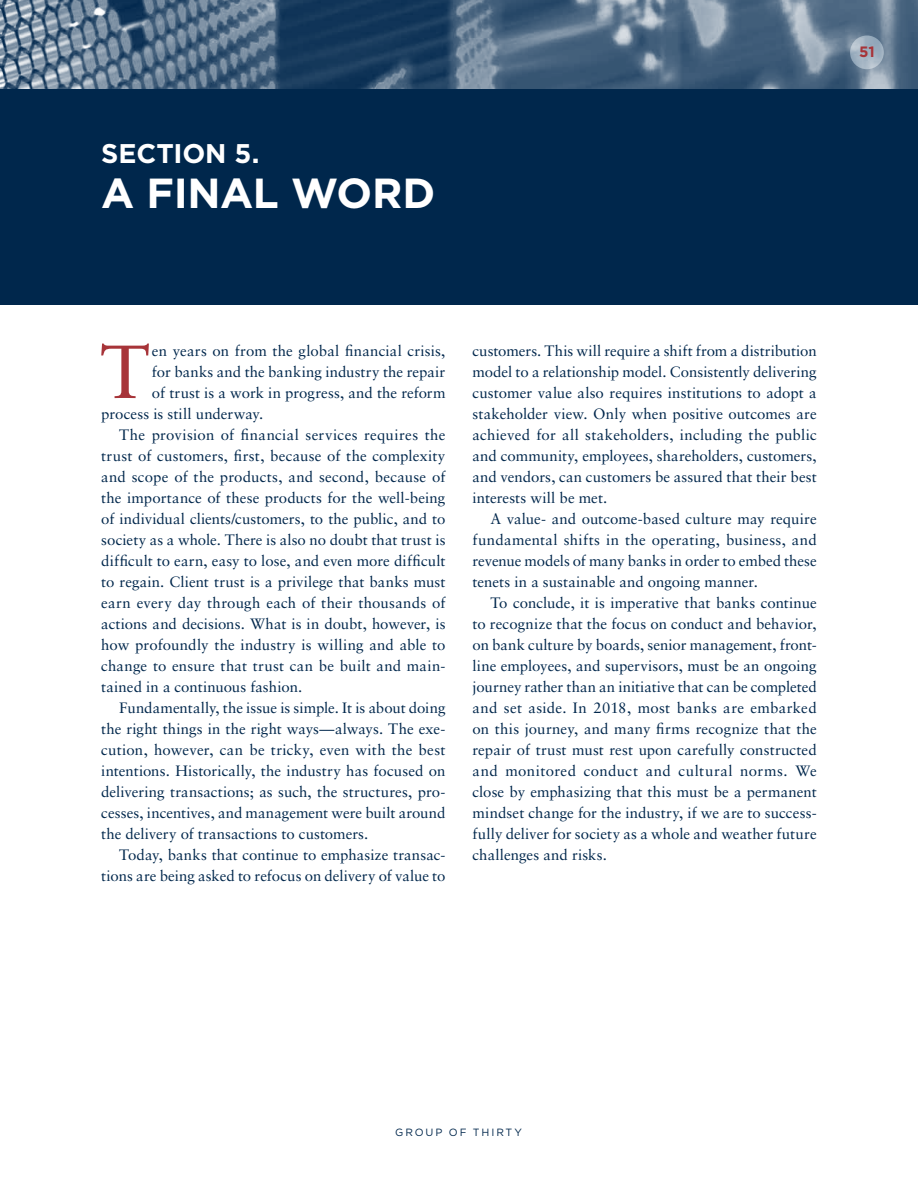
<style>
.page{position:relative;width:918px;height:1188px;background:#fff}
.page>*{position:absolute;margin:0;border:0;box-sizing:border-box;transform-origin:0 0}
.t1{font:75.15px "Sabon";color:#a73439}
.t2{font:700 42px "Gotham";letter-spacing:-.01em;color:#fff}
.t3{font:700 27px "Gotham";letter-spacing:-.005em;color:#fff}
.t4{font:15px/21px "Sabon";letter-spacing:.005em;color:#00274c;text-align:justify}
.t5{font:15px "Sabon";letter-spacing:.025em;color:#00274c}
.t6{font:700 15px "Gotham";color:#a73439}
.t7{font:10.5px "Gotham";letter-spacing:.18em;color:#00274c}
</style>
<div class="page">
<img style="left:0;top:0;width:918px;height:89px">
<div style="left:0;top:89px;width:918px;height:216px;background:#00274c"></div>
<svg style="left:850px;top:36px;width:34px;height:33px"></svg>
<h3 class="t3" style="left:101px;top:138px;width:160px">SECTION 5.</h3>
<h2 class="t2" style="left:101px;top:169px;width:335px">A FINAL WORD</h2>
<p class="t6" style="left:859px;top:43px;width:17px">51</p>
<h1 class="t1" style="left:100px;top:327px;width:52px">T</h1>
<p class="t4" style="left:152px;top:340px;width:295px">en years on from the global financial crisis,</p>
<p class="t4" style="left:152px;top:361px;width:295px">for banks and the banking industry the repair</p>
<p class="t4" style="left:152px;top:382px;width:295px">of trust is a work in progress, and the reform</p>
<p class="t4" style="left:101px;top:403px;width:163px">process is still underway.</p>
<p class="t5" style="left:119px;top:426px;width:328px">The provision of financial services requires the</p>
<p class="t4" style="left:101px;top:445px;width:346px">trust of customers, first, because of the complexity</p>
<p class="t4" style="left:101px;top:466px;width:346px">and scope of the products, and second, because of</p>
<p class="t4" style="left:101px;top:487px;width:346px">the importance of these products for the well-being</p>
<p class="t4" style="left:101px;top:508px;width:346px">of individual clients/customers, to the public, and to</p>
<p class="t4" style="left:101px;top:529px;width:346px">society as a whole. There is also no doubt that trust is</p>
<p class="t4" style="left:101px;top:550px;width:346px">difficult to earn, easy to lose, and even more difficult</p>
<p class="t4" style="left:101px;top:571px;width:346px">to regain. Client trust is a privilege that banks must</p>
<p class="t4" style="left:101px;top:592px;width:346px">earn every day through each of their thousands of</p>
<p class="t4" style="left:101px;top:613px;width:346px">actions and decisions. What is in doubt, however, is</p>
<p class="t4" style="left:101px;top:634px;width:346px">how profoundly the industry is willing and able to</p>
<p class="t4" style="left:101px;top:655px;width:346px">change to ensure that trust can be built and main-</p>
<p class="t4" style="left:101px;top:676px;width:203px">tained in a continuous fashion.</p>
<p class="t4" style="left:119px;top:697px;width:328px">Fundamentally, the issue is simple. It is about doing</p>
<p class="t4" style="left:101px;top:718px;width:346px">the right things in the right ways—always. The exe-</p>
<p class="t4" style="left:101px;top:739px;width:346px">cution, however, can be tricky, even with the best</p>
<p class="t4" style="left:101px;top:760px;width:346px">intentions. Historically, the industry has focused on</p>
<p class="t4" style="left:101px;top:781px;width:346px">delivering transactions; as such, the structures, pro-</p>
<p class="t4" style="left:101px;top:802px;width:346px">cesses, incentives, and management were built around</p>
<p class="t4" style="left:101px;top:823px;width:269px">the delivery of transactions to customers.</p>
<p class="t4" style="left:119px;top:844px;width:328px">Today, banks that continue to emphasize transac-</p>
<p class="t4" style="left:101px;top:865px;width:346px">tions are being asked to refocus on delivery of value to</p>
<p class="t4" style="left:473px;top:340px;width:346px">customers. This will require a shift from a distribution model to a relationship model. Consistently delivering customer value also requires institutions to adopt a stakeholder view. Only when positive outcomes are achieved for all stakeholders, including the public and community, employees, shareholders, customers, and vendors, can customers be assured that their best interests will be met.</p>
<p class="t4" style="left:473px;top:508px;width:346px;text-indent:18px">A value- and outcome-based culture may require fundamental shifts in the operating, business, and revenue models of many banks in order to embed these tenets in a sustainable and ongoing manner.</p>
<p class="t4" style="left:473px;top:592px;width:346px;text-indent:18px">To conclude, it is imperative that banks continue to recognize that the focus on conduct and behavior, on bank culture by boards, senior management, front&shy;line employees, and supervisors, must be an ongoing journey rather than an initiative that can be completed and set aside. In 2018, most banks are embarked on this journey, and many firms recognize that the repair of trust must rest upon carefully constructed and monitored conduct and cultural norms. We close by emphasizing that this must be a permanent mindset change for the industry, if we are to success&shy;fully deliver for society as a whole and weather future challenges and risks.</p>
<p class="t7" style="left:395px;top:1126px;width:128px">GROUP OF THIRTY</p>
</div>
